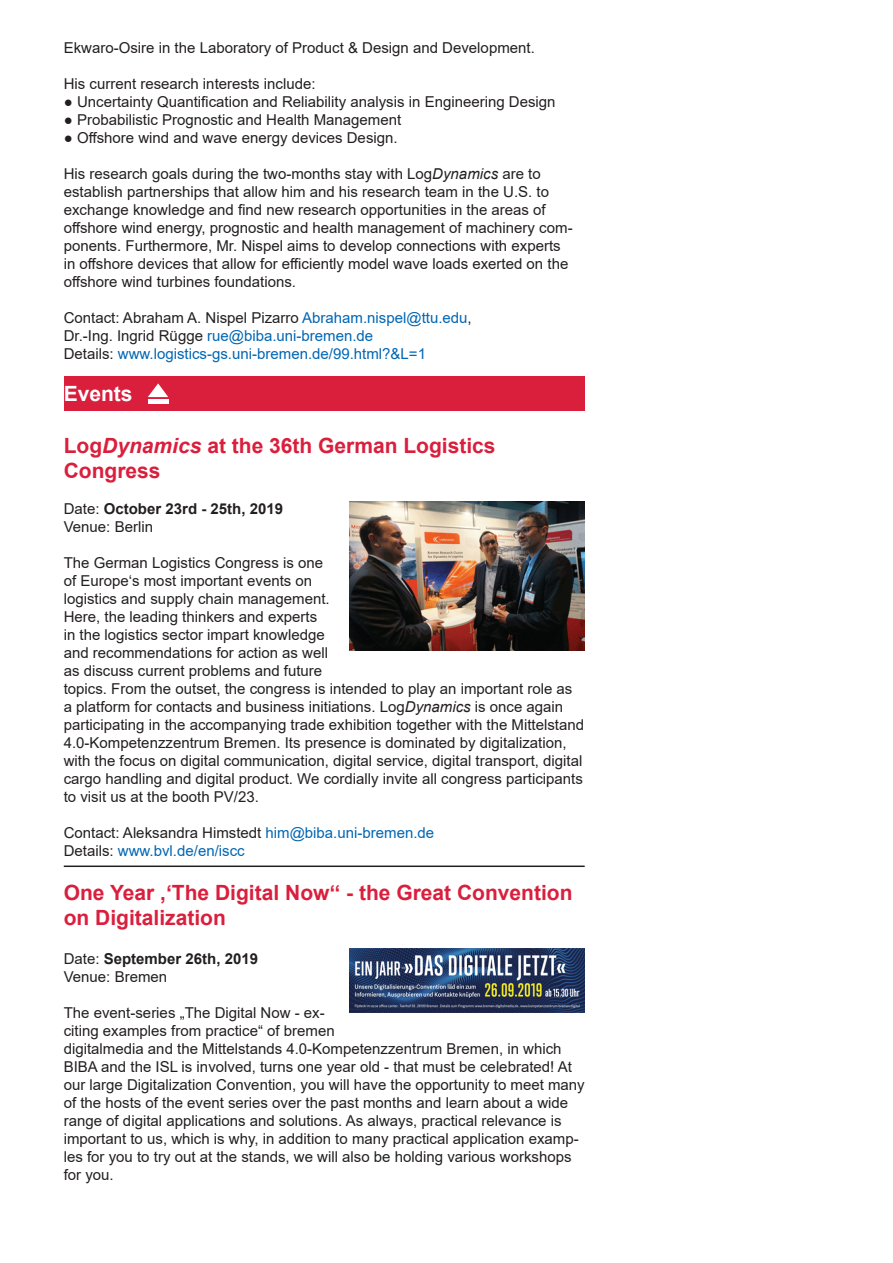
<style>
.page{position:relative;width:893px;height:1263px;background:#fff}
.page>*{position:absolute;margin:0;border:0;box-sizing:border-box;transform-origin:0 0}
.t1{font:700 21px/25.2px "Arial";color:#da1f3d}
.t2{font:700 21px "Arial";color:#fff}
.t3{font:15px/18px "Arial";color:#231f20}
.t4{font:15px/18px "Arial";color:#0166b3}
.t5{font:700 15px/18px "Arial";color:#231f20}
.s1{font-style:italic}
.s2{color:#231f20}
.s3{font-weight:400}
</style>
<div class="page">
<div style="left:64px;top:376px;width:521px;height:34px;background:#da1f3d"></div>
<div style="left:148px;top:399px;width:20px;height:5px;background:#fff"></div>
<svg style="left:148px;top:383px;width:20px;height:14px"></svg>
<img style="left:350px;top:501px;width:234px;height:150px">
<hr style="left:64px;top:865px;width:521px;height:2px;background:#231f20">
<img style="left:350px;top:949px;width:234px;height:63px">
<p class="t3" style="left:64px;top:39px;width:473px">Ekwaro-Osire in the Laboratory of Product &amp; Design and Development.</p>
<p class="t3" style="left:64px;top:75px;width:253px">His current research interests include:</p>
<p class="t3" style="left:64px;top:93px;width:493px">● Uncertainty Quantification and Reliability analysis in Engineering Design</p>
<p class="t3" style="left:64px;top:111px;width:339px">● Probabilistic Prognostic and Health Management</p>
<p class="t3" style="left:64px;top:129px;width:335px">● Offshore wind and wave energy devices Design.</p>
<p class="t3" style="left:64px;top:165px;width:510px">His research goals during the two-months stay with Log<span class="s1">Dynamics</span> are to establish partnerships that allow him and his research team in the U.S. to exchange knowledge and find new research opportunities in the areas of offshore wind energy, prognostic and health management of machinery com&shy;ponents. Furthermore, Mr. Nispel aims to develop connections with experts in offshore devices that allow for efficiently model wave loads exerted on the offshore wind turbines foundations.</p>
<p class="t4" style="left:64px;top:309px;width:409px"><span class="s2">Contact: Abraham A. Nispel Pizarro</span> Abraham.nispel@ttu.edu<span class="s2">,<br>Dr.-Ing. Ingrid Rügge</span> rue@biba.uni-bremen.de<br><span class="s2">Details:</span> www.logistics-gs.uni-bremen.de/99.html?&amp;L=1</p>
<h1 class="t2" style="left:64px;top:379px;width:70px">Events</h1>
<h1 class="t1" style="left:64px;top:433px;width:433px">Log<span class="s1">Dynamics</span> at the 36th German Logistics<br>Congress</h1>
<p class="t5" style="left:64px;top:500px;width:221px"><span class="s3">Date:</span> October 23rd - 25th, 2019<br><span class="s3">Venue: Berlin</span></p>
<p class="t3" style="left:64px;top:554px;width:522px">The German Logistics Congress is one<br>of Europe‘s most important events on<br>logistics and supply chain management.<br>Here, the leading thinkers and experts<br>in the logistics sector impart knowledge<br>and recommendations for action as well<br>as discuss current problems and future<br>topics. From the outset, the congress is intended to play an important role as a platform for contacts and business initiations. Log<span class="s1">Dynamics</span> is once again participating in the accompanying trade exhibition together with the Mittelstand 4.0-Kompetenzzentrum Bremen. Its presence is dominated by digitalization, with the focus on digital communication, digital service, digital transport, digital cargo handling and digital product. We cordially invite all congress participants to visit us at the booth PV/23.</p>
<p class="t4" style="left:64px;top:824px;width:372px"><span class="s2">Contact: Aleksandra Himstedt</span> him@biba.uni-bremen.de<br><span class="s2">Details:</span> www.bvl.de/en/iscc</p>
<h1 class="t1" style="left:64px;top:880px;width:510px">One Year ‚‘The Digital Now‘‘ - the Great Convention on Digitalization</h1>
<p class="t5" style="left:64px;top:950px;width:196px"><span class="s3">Date:</span> September 26th, 2019<br><span class="s3">Venue: Bremen</span></p>
<p class="t3" style="left:64px;top:1004px;width:522px">The event-series „The Digital Now - ex-<br>citing examples from practice“ of bremen<br>digitalmedia and the Mittelstands 4.0-Kompetenzzentrum Bremen, in which BIBA and the ISL is involved, turns one year old - that must be celebrated! At our large Digitalization Convention, you will have the opportunity to meet many of the hosts of the event series over the past months and learn about a wide range of digital applications and solutions. As always, practical relevance is important to us, which is why, in addition to many practical application examp&shy;les for you to try out at the stands, we will also be holding various workshops for you.</p>
</div>
